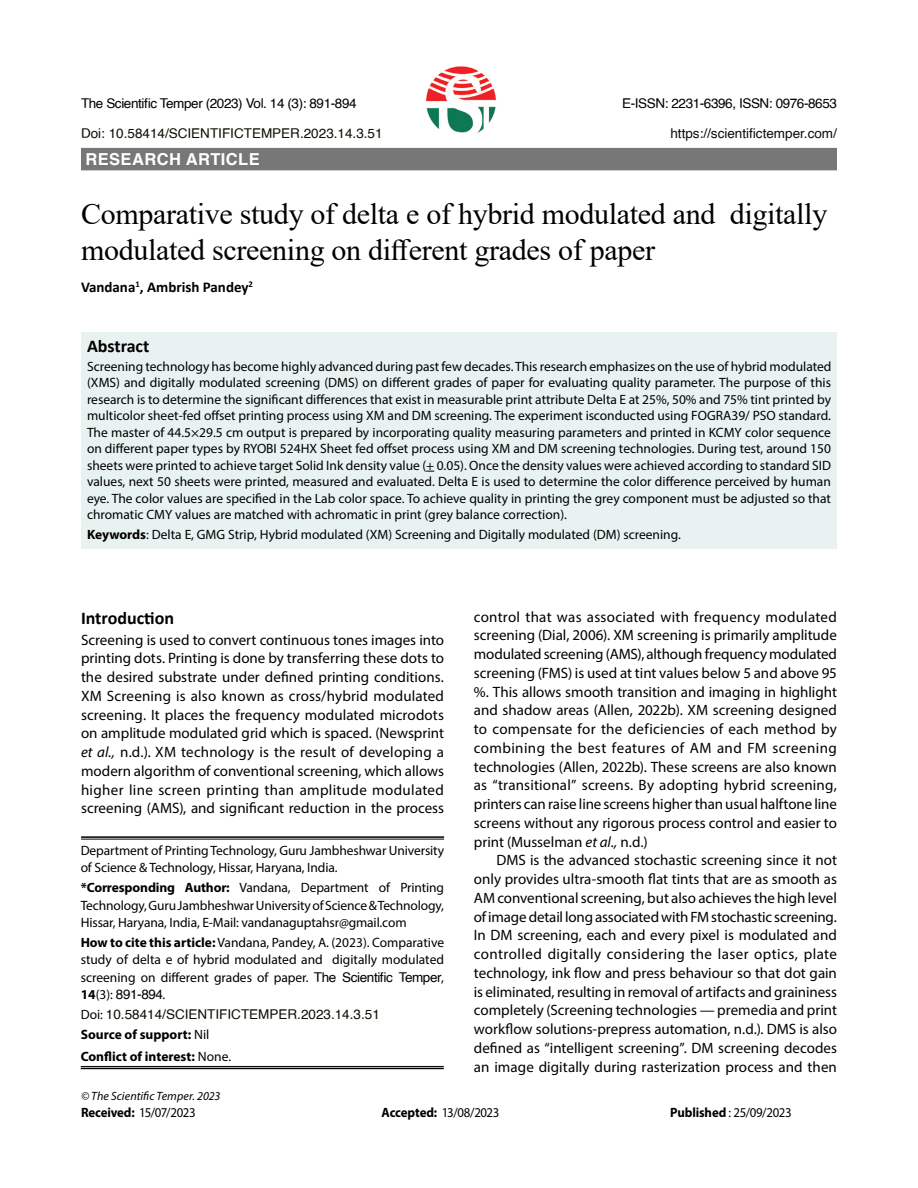
<style>
.page{position:relative;width:918px;height:1188px;background:#fff}
.page>*{position:absolute;margin:0;border:0;box-sizing:border-box;transform-origin:0 0}
.t1{font:30px/36px "Times New Roman";letter-spacing:-.01em;color:#000}
.t2{font:700 18px "Calibri";color:#000}
.t3{font:700 16.5px "Helvetica";letter-spacing:.025em;color:#fff}
.t4{font:15px/18.8px "Myriad Pro";color:#000;text-align:justify}
.t5{font:700 15px "Calibri";color:#000}
.t6{font:13.5px/16.5px "Myriad Pro";letter-spacing:-.005em;color:#000;text-align:justify}
.t7{font:13.5px/20.2px "Helvetica";color:#100e02}
.t8{font:13.5px "Helvetica";letter-spacing:-.03em;color:#000}
.t9{font:13.5px "Myriad Pro";letter-spacing:-.005em;color:#000;scale:.95 1}
.t10{font:700 13.5px/21.8px "Myriad Pro";color:#000}
.t11{font:13.5px "Helvetica";color:#0d0c0d}
.t12{font:italic 12px "Myriad Pro";letter-spacing:.005em;color:#000}
.s1{font-weight:700}
.s2{font-style:italic}
.s3{font-family:"Helvetica"}
.s4{font-family:"Myriad Pro";font-weight:700;color:#000}
.s5{font-family:"Myriad Pro";color:#000}
.s6{color:#000}
.s7{font-weight:400}
</style>
<div class="page">
<div style="left:81px;top:333px;width:756px;height:216px;background:#e8f3f1"></div>
<div style="left:81px;top:148px;width:756px;height:22px;background:#777"></div>
<hr style="left:81px;top:836px;width:363px;height:2px;background:#000">
<hr style="left:81px;top:839px;width:363px;height:1px;background:#000">
<hr style="left:81px;top:1066px;width:363px;height:1px;background:#000">
<hr style="left:81px;top:1068px;width:363px;height:1px;background:#000">
<img style="left:426px;top:66px;width:70px;height:68px">
<p class="t8" style="left:81px;top:92px;width:277px">The Scientific Temper (2023) Vol. 14 (3): 891-894</p>
<p class="t8" style="left:622px;top:92px;width:216px">E-ISSN: 2231-6396, ISSN: 0976-8653</p>
<p class="t7" style="left:81px;top:123px;width:303px">Doi: 10.58414/SCIENTIFICTEMPER.2023.14.3.51</p>
<p class="t11" style="left:670px;top:122px;width:168px">https://scientifictemper.com/</p>
<p class="t3" style="left:86px;top:146px;width:176px">RESEARCH ARTICLE</p>
<h1 class="t1" style="left:81px;top:195px;width:748px">Comparative study of delta e of hybrid modulated and digitally modulated screening on different grades of paper</h1>
<p class="t5" style="left:81px;top:276px;width:174px">Vandana<sup>1</sup>, Ambrish Pandey<sup>2</sup></p>
<p class="t2" style="left:87px;top:333px;width:64px">Abstract</p>
<p class="t6" style="left:87px;top:358px;width:746px">Screening technology has become highly advanced during past few decades. This research emphasizes on the use of hybrid modulated (XMS) and digitally modulated screening (DMS) on different grades of paper for evaluating quality parameter. The purpose of this research is to determine the significant differences that exist in measurable print attribute Delta E at 25%, 50% and 75% tint printed by multicolor sheet-fed offset printing process using XM and DM screening. The experiment is conducted using FOGRA39/ PSO standard.<br>The master of 44.5×29.5 cm output is prepared by incorporating quality measuring parameters and printed in KCMY color sequence on different paper types by RYOBI 524HX Sheet fed offset process using XM and DM screening technologies. During test, around 150 sheets were printed to achieve target Solid Ink density value (+ 0.05). Once the density values were achieved according to standard SID values, next 50 sheets were printed, measured and evaluated. Delta E is used to determine the color difference perceived by human eye. The color values are specified in the Lab color space. To achieve quality in printing the grey component must be adjusted so that chromatic CMY values are matched with achromatic in print (grey balance correction).</p>
<p class="t6" style="left:87px;top:526px;width:595px"><span class="s1">Keywords</span>: Delta E, GMG Strip, Hybrid modulated (XM) Screening and Digitally modulated (DM) screening.</p>
<p class="t2" style="left:81px;top:605px;width:95px">Introduction</p>
<p class="t4" style="left:81px;top:630px;width:365px">Screening is used to convert continuous tones images into printing dots. Printing is done by transferring these dots to the desired substrate under defined printing conditions.<br>XM Screening is also known as cross/hybrid modulated screening. It places the frequency modulated microdots on amplitude modulated grid which is spaced. (Newsprint <span class="s2">et al.,</span> n.d.). XM technology is the result of developing a modern algorithm of conventional screening, which allows higher line screen printing than amplitude modulated screening (AMS), and significant reduction in the process</p>
<p class="t6" style="left:81px;top:842px;width:365px;line-height:17.2px">Department of Printing Technology, Guru Jambheshwar University of Science &amp; Technology, Hissar, Haryana, India.</p>
<p class="t6" style="left:81px;top:879px;width:365px;line-height:17.2px"><span class="s1">*Corresponding Author:</span> Vandana, Department of Printing Technology, Guru Jambheshwar University of Science &amp; Technology, Hissar, Haryana, India, E-Mail: vandanaguptahsr@gmail.com</p>
<p class="t6" style="left:81px;top:934px;width:365px;line-height:17.2px"><span class="s1">How to cite this article:</span> Vandana, Pandey, A. (2023). Comparative study of delta e of hybrid modulated and digitally modulated screening on different grades of paper. <span class="s3">The Scientific Temper</span>,</p>
<p class="t7" style="left:81px;top:984px;width:301px"><span class="s4">14</span><span class="s5">(3):</span> <span class="s6">891-894</span><span class="s5">.<br>Doi:</span> 10.58414/SCIENTIFICTEMPER.2023.14.3.51</p>
<p class="t10" style="left:81px;top:1024px;width:152px">Source of support: <span class="s7">Nil<br></span>Conflict of interest: <span class="s7">None.</span></p>
<p class="t4" style="left:474px;top:607px;width:365px">control that was associated with frequency modulated screening (Dial, 2006). XM screening is primarily amplitude modulated screening (AMS), although frequency modulated screening (FMS) is used at tint values below 5 and above 95 %. This allows smooth transition and imaging in highlight and shadow areas (Allen, 2022b). XM screening designed to compensate for the deficiencies of each method by combining the best features of AM and FM screening technologies (Allen, 2022b). These screens are also known as “transitional” screens. By adopting hybrid screening, printers can raise line screens higher than usual halftone line screens without any rigorous process control and easier to print (Musselman <span class="s2">et al.,</span> n.d.)</p>
<p class="t4" style="left:474px;top:851px;width:365px;text-indent:22px">DMS is the advanced stochastic screening since it not only provides ultra-smooth flat tints that are as smooth as AM conventional screening, but also achieves the high level of image detail long associated with FM stochastic screening.<br>In DM screening, each and every pixel is modulated and controlled digitally considering the laser optics, plate technology, ink flow and press behaviour so that dot gain is eliminated, resulting in removal of artifacts and graininess completely (Screening technologies — premedia and print workflow solutions-prepress automation, n.d.). DMS is also defined as “intelligent screening”. DM screening decodes an image digitally during rasterization process and then</p>
<p class="t12" style="left:81px;top:1089px;width:141px">© The Scientific Temper. 2023</p>
<p class="t9" style="left:81px;top:1104px;width:122px"><span class="s1">Received:</span> 15/07/2023</p>
<p class="t9" style="left:382px;top:1104px;width:126px"><span class="s1">Accepted:</span> 13/08/2023</p>
<p class="t9" style="left:670px;top:1104px;width:129px"><span class="s1">Published</span> : 25/09/2023</p>
</div>
